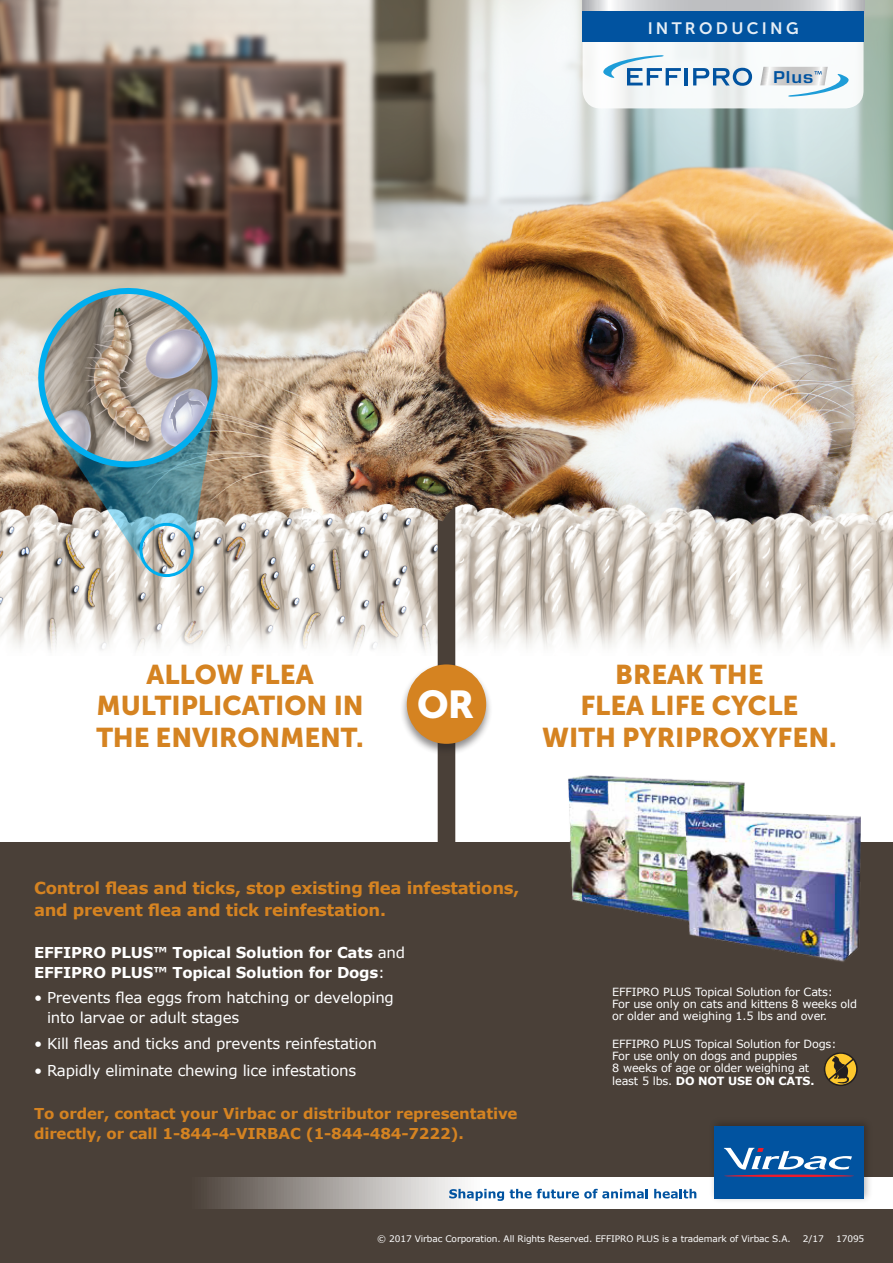
<style>
.page{position:relative;width:893px;height:1263px;background:#fff}
.page>*{position:absolute;margin:0;border:0;box-sizing:border-box;transform-origin:0 0}
.t1{font:38.55px "Museo Sans 900";color:#fff}
.t2{font:27px/31.5px "Museo Sans 900";color:#d58321;text-align:center}
.t3{font:600 16.8px "Eurostile";color:#0153a0;scale:1.08 1}
.t4{font:700 16.5px/22.5px "Verdana";letter-spacing:-.015em;color:#d58321}
.t5{font:16.5px "Museo Sans 700";letter-spacing:.2em;color:#fff}
.t6{font:15px/20.2px "Verdana";letter-spacing:-.015em;color:#fff}
.t7{font:700 15px/20.2px "Verdana";letter-spacing:-.01em;color:#d58321}
.t8{font:700 15px/20.2px "Verdana";letter-spacing:-.015em;color:#fff}
.t9{font:11.25px/12.3px "Verdana";letter-spacing:-.015em;color:#fff}
.t10{font:9px "Verdana";letter-spacing:-.01em;color:#fff}
.s1{font-size:15.75px}
.s2{font-size:15.9px}
.s3{font-weight:400}
.s4{font-weight:700}
</style>
<div class="page">
<img style="left:0;top:0;width:893px;height:842px">
<div style="left:0;top:842px;width:893px;height:421px;background:#4a4038"></div>
<svg style="left:207px;top:1178px;width:686px;height:31px;background:#cecbc9"></svg>
<img style="left:706px;top:1124px;width:169px;height:82px">
<div style="left:714px;top:1126px;width:149px;height:72px;background:#0153a0"></div>
<hr style="left:724px;top:1174px;width:130px;height:3px;background:#ee1b2c;border-radius:50%">
<svg style="left:724px;top:1148px;width:128px;height:22px"></svg>
<svg style="left:449px;top:1189px;width:55px;height:12px"></svg>
<svg style="left:510px;top:1189px;width:138px;height:9px"></svg>
<svg style="left:654px;top:1189px;width:42px;height:9px"></svg>
<svg style="left:583px;top:42px;width:280px;height:66px"></svg>
<svg style="left:583px;top:0;width:281px;height:11px;background:#cccdcf"></svg>
<div style="left:583px;top:11px;width:281px;height:31px;background:#0153a0"></div>
<div style="left:400px;top:663px;width:93px;height:93px;background:#231f20;opacity:.5"></div>
<div style="left:407px;top:664px;width:79px;height:80px;background:#d58321;border-radius:50%"></div>
<img style="left:22px;top:272px;width:211px;height:291px">
<div style="left:139px;top:523px;width:55px;height:54px;border:3px solid #00aeef;border-radius:50%"></div>
<img style="left:531px;top:744px;width:329px;height:218px">
<svg style="left:824px;top:1052px;width:34px;height:34px"></svg>
<h3 class="t5" style="left:647px;top:20px;width:153px">INTRODUCING</h3>
<p class="t3" style="left:774px;top:66px;width:38px"><span class="s1">P</span><span class="s2">l</span>us</p>
<p class="t2" style="left:96px;top:658px;width:269px">ALLOW FLEA<br>MULTIPLICATION IN<br>THE ENVIRONMENT.</p>
<p class="t1" style="left:417px;top:683px;width:59px">OR</p>
<p class="t2" style="left:542px;top:658px;width:296px">BREAK THE<br>FLEA LIFE CYCLE<br>WITH PYRIPROXYFEN.</p>
<p class="t4" style="left:34px;top:876px;width:487px">Control fleas and ticks, stop existing flea infestations, and prevent flea and tick reinfestation.</p>
<p class="t8" style="left:34px;top:942px;width:373px">EFFIPRO PLUS™ Topical Solution for Cats <span class="s3">and<br></span>EFFIPRO PLUS™ Topical Solution for Dogs<span class="s3">:</span></p>
<p class="t6" style="left:47px;top:986px;width:348px;text-indent:-13px">• Prevents flea eggs from hatching or developing into larvae or adult stages</p>
<p class="t6" style="left:34px;top:1033px;width:344px">• Kill fleas and ticks and prevents reinfestation</p>
<p class="t6" style="left:34px;top:1060px;width:324px">• Rapidly eliminate chewing lice infestations</p>
<p class="t7" style="left:34px;top:1103px;width:485px">To order, contact your Virbac or distributor representative directly, or call 1-844-4-VIRBAC (1-844-484-7222).</p>
<p class="t9" style="left:612px;top:985px;width:246px">EFFIPRO PLUS Topical Solution for Cats:<br>For use only on cats and kittens 8 weeks old or older and weighing 1.5 lbs and over.</p>
<p class="t9" style="left:612px;top:1037px;width:226px">EFFIPRO PLUS Topical Solution for Dogs:<br>For use only on dogs and puppies<br>8 weeks of age or older weighing at least 5 lbs. <span class="s4">DO NOT USE ON CATS.</span></p>
<p class="t10" style="left:377px;top:1233px;width:415px">© 2017 Virbac Corporation. All Rights Reserved. EFFIPRO PLUS is a trademark of Virbac S.A.</p>
<p class="t10" style="left:803px;top:1233px;width:22px">2/17</p>
<p class="t10" style="left:836px;top:1233px;width:30px">17095</p>
</div>
